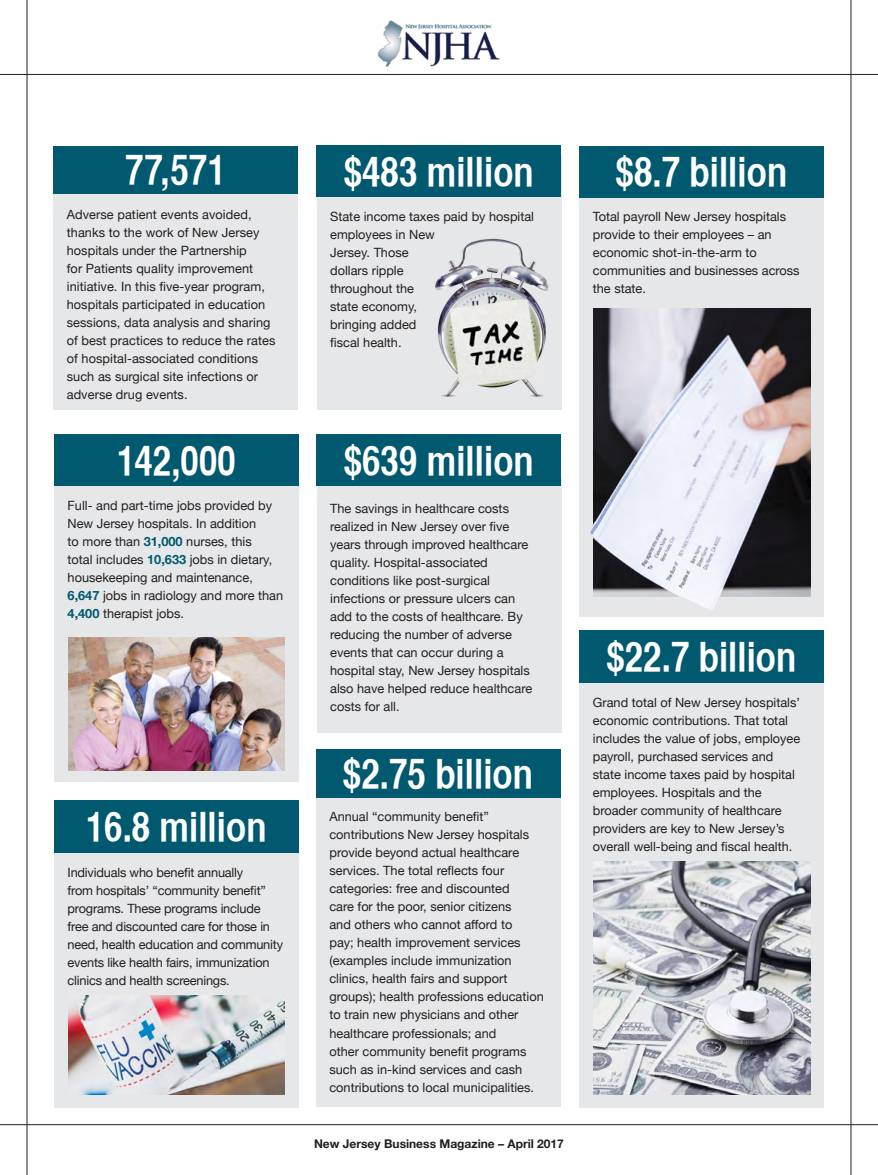
<style>
.page{position:relative;width:878px;height:1175px;background:#fff}
.page>*{position:absolute;margin:0;border:0;box-sizing:border-box;transform-origin:0 0}
.t1{font:40.5px "Helvetica CY Bold";color:#fff}
.t2{font:12.75px/18px "Helvetica Neue";color:#231f20}
.t3{font:700 12px "Helvetica Neue";color:#231f20}
.s1{font-weight:700;color:#00596f}
</style>
<div class="page">
<hr style="left:27px;top:0;width:1px;height:1174px;background:#231f20">
<hr style="left:850px;top:0;width:1px;height:1174px;background:#231f20">
<hr style="left:0;top:1124px;width:878px;height:1px;background:#231f20">
<hr style="left:0;top:74px;width:878px;height:1px;background:#231f20">
<img style="left:377px;top:20px;width:123px;height:47px">
<div style="left:53px;top:146px;width:245px;height:263px;background:#e6e7e8"></div>
<div style="left:53px;top:146px;width:245px;height:47px;background:#00596f"></div>
<div style="left:54px;top:801px;width:245px;height:306px;background:#e6e7e8"></div>
<div style="left:317px;top:478px;width:244px;height:255px;background:#e6e7e8"></div>
<div style="left:317px;top:155px;width:244px;height:254px;background:#e6e7e8"></div>
<div style="left:316px;top:762px;width:244px;height:345px;background:#e6e7e8"></div>
<div style="left:579px;top:157px;width:245px;height:459px;background:#e6e7e8"></div>
<div style="left:579px;top:675px;width:245px;height:432px;background:#e6e7e8"></div>
<div style="left:54px;top:800px;width:244px;height:52px;background:#00596f"></div>
<div style="left:317px;top:434px;width:244px;height:52px;background:#00596f"></div>
<div style="left:317px;top:145px;width:244px;height:52px;background:#00596f"></div>
<div style="left:316px;top:749px;width:244px;height:49px;background:#00596f"></div>
<div style="left:579px;top:146px;width:244px;height:51px;background:#00596f"></div>
<div style="left:579px;top:630px;width:244px;height:52px;background:#00596f"></div>
<div style="left:54px;top:440px;width:245px;height:341px;background:#e6e7e8"></div>
<div style="left:54px;top:434px;width:245px;height:52px;background:#00596f"></div>
<img style="left:68px;top:637px;width:217px;height:133px">
<img style="left:68px;top:995px;width:217px;height:99px">
<img style="left:593px;top:861px;width:217px;height:233px">
<img style="left:593px;top:308px;width:217px;height:288px">
<img style="left:676px;top:586px;width:47px;height:25px">
<img style="left:589px;top:521px;width:11px;height:22px">
<img style="left:442px;top:396px;width:101px;height:1px">
<img style="left:435px;top:239px;width:111px;height:157px">
<h1 class="t1" style="left:125px;top:145px;width:102px">77,571</h1>
<p class="t2" style="left:67px;top:206px;width:210px">Adverse patient events avoided, thanks to the work of New Jersey hospitals under the Partnership<br>for Patients quality improvement initiative. In this five-year program, hospitals participated in education sessions, data analysis and sharing of best practices to reduce the rates of hospital-associated conditions such as surgical site infections or adverse drug events.</p>
<h1 class="t1" style="left:117px;top:436px;width:121px">142,000</h1>
<p class="t2" style="left:68px;top:497px;width:217px">Full- and part-time jobs provided by New Jersey hospitals. In addition<br>to more than <span class="s1">31,000</span> nurses, this<br>total includes <span class="s1">10,633</span> jobs in dietary, housekeeping and maintenance, <span class="s1">6,647</span> jobs in radiology and more than <span class="s1">4,400</span> therapist jobs.</p>
<h1 class="t1" style="left:86px;top:801px;width:182px">16.8 million</h1>
<p class="t2" style="left:68px;top:864px;width:217px">Individuals who benefit annually<br>from hospitals’ “community benefit” programs. These programs include free and discounted care for those in need, health education and community events like health fairs, immunization clinics and health screenings.</p>
<h1 class="t1" style="left:344px;top:147px;width:192px">$483 million</h1>
<p class="t2" style="left:330px;top:208px;width:205px">State income taxes paid by hospital employees in New<br>Jersey. Those<br>dollars ripple<br>throughout the<br>state economy,<br>bringing added<br>fiscal health.</p>
<h1 class="t1" style="left:615px;top:147px;width:173px">$8.7 billion</h1>
<p class="t2" style="left:593px;top:208px;width:208px">Total payroll New Jersey hospitals provide to their employees – an economic shot-in-the-arm to communities and businesses across the state.</p>
<h1 class="t1" style="left:344px;top:436px;width:192px">$639 million</h1>
<p class="t2" style="left:330px;top:500px;width:203px">The savings in healthcare costs realized in New Jersey over five years through improved healthcare quality. Hospital-associated conditions like post-surgical infections or pressure ulcers can add to the costs of healthcare. By reducing the number of adverse events that can occur during a hospital stay, New Jersey hospitals also have helped reduce healthcare costs for all.</p>
<h1 class="t1" style="left:343px;top:749px;width:192px">$2.75 billion</h1>
<p class="t2" style="left:329px;top:808px;width:216px">Annual “community benefit” contributions New Jersey hospitals provide beyond actual healthcare services. The total reflects four categories: free and discounted<br>care for the poor, senior citizens<br>and others who cannot afford to<br>pay; health improvement services (examples include immunization clinics, health fairs and support groups); health professions education to train new physicians and other healthcare professionals; and<br>other community benefit programs such as in-kind services and cash contributions to local municipalities.</p>
<p class="t3" style="left:314px;top:1134px;width:251px">New Jersey Business Magazine – April 2017</p>
<h1 class="t1" style="left:606px;top:632px;width:192px">$22.7 billion</h1>
<p class="t2" style="left:593px;top:694px;width:209px">Grand total of New Jersey hospitals’ economic contributions. That total includes the value of jobs, employee payroll, purchased services and state income taxes paid by hospital employees. Hospitals and the broader community of healthcare providers are key to New Jersey’s overall well-being and fiscal health.</p>
</div>
